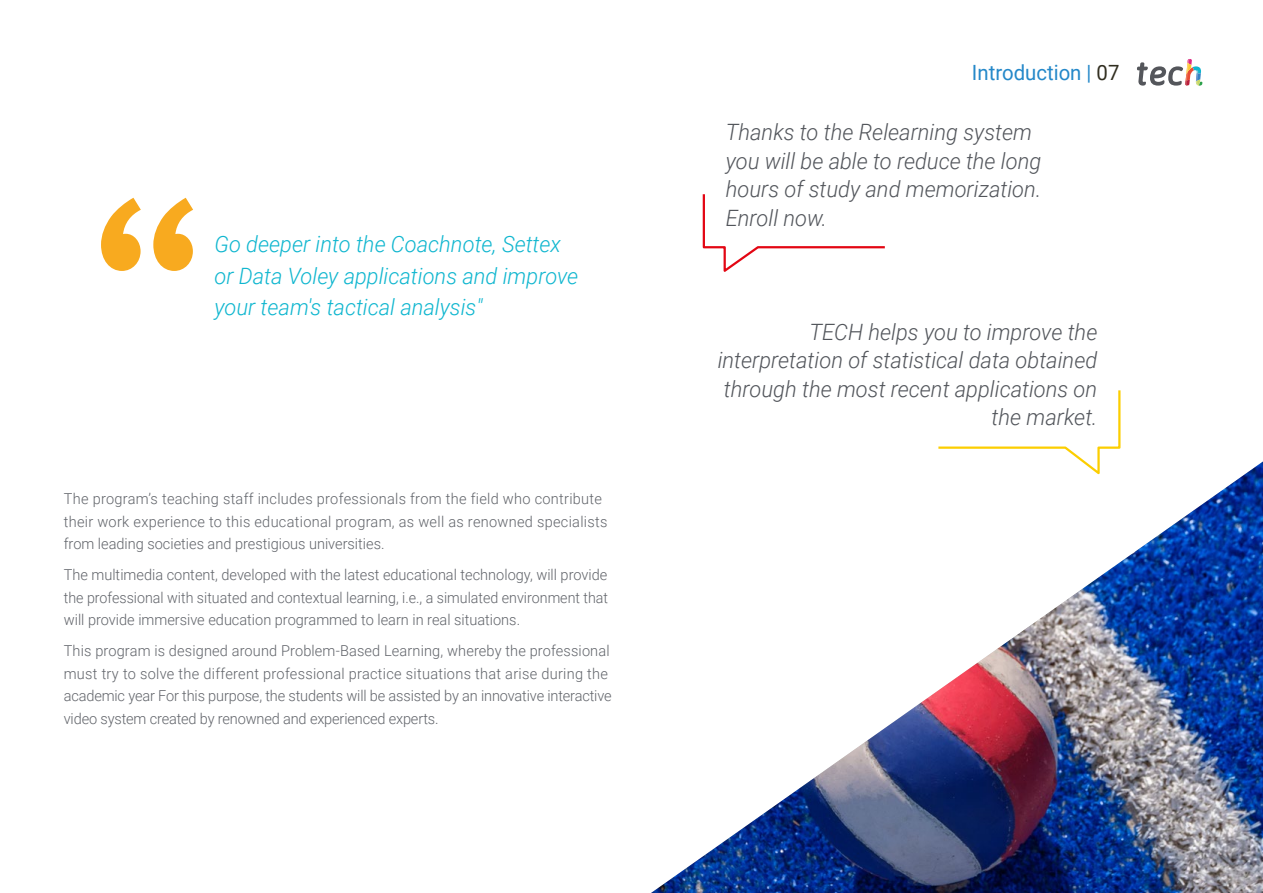
<style>
.page{position:relative;width:1263px;height:893px;background:#fff}
.page>*{position:absolute;margin:0;border:0;box-sizing:border-box;transform-origin:0 0}
.t1{font:italic 300 22.5px/28.5px "Roboto";color:#52555b;text-align:right}
.t2{font:italic 300 22.5px/31.5px "Roboto";color:#0fb6cf}
.t3{font:21px "Roboto";color:#2488c9}
.t4{font:300 15px/22.5px "Roboto";letter-spacing:.01em;color:#61646a}
.s1{color:#312e20}
</style>
<div class="page">
<img style="left:651px;top:461px;width:612px;height:432px">
<svg style="left:936px;top:390px;width:186px;height:88px"></svg>
<svg style="left:702px;top:194px;width:183px;height:78px"></svg>
<svg style="left:101px;top:198px;width:92px;height:73px"></svg>
<svg style="left:1137px;top:59px;width:65px;height:27px"></svg>
<h1 class="t2" style="left:214px;top:228px;width:365px">Go deeper into the Coachnote, Settex or Data Voley applications and improve your team's tactical analysis"</h1>
<p class="t4" style="left:64px;top:487px;width:545px">The program’s teaching staff includes professionals from the field who contribute their work experience to this educational program, as well as renowned specialists from leading societies and prestigious universities.</p>
<p class="t4" style="left:64px;top:563px;width:546px;text-align:justify">The multimedia content, developed with the latest educational technology, will provide the professional with situated and contextual learning, i.e., a simulated environment that will provide immersive education programmed to learn in real situations.</p>
<p class="t4" style="left:64px;top:639px;width:549px">This program is designed around Problem-Based Learning, whereby the professional must try to solve the different professional practice situations that arise during the academic year For this purpose, the students will be assisted by an innovative interactive video system created by renowned and experienced experts.</p>
<h2 class="t3" style="left:972px;top:57px;width:149px">Introduction | <span class="s1">07</span></h2>
<h1 class="t1" style="left:726px;top:117px;width:317px;text-align:left">Thanks to the Relearning system you will be able to reduce the long hours of study and memorization.<br>Enroll now.</h1>
<h1 class="t1" style="left:718px;top:317px;width:381px">TECH helps you to improve the interpretation of statistical data obtained through the most recent applications on the market.</h1>
</div>
